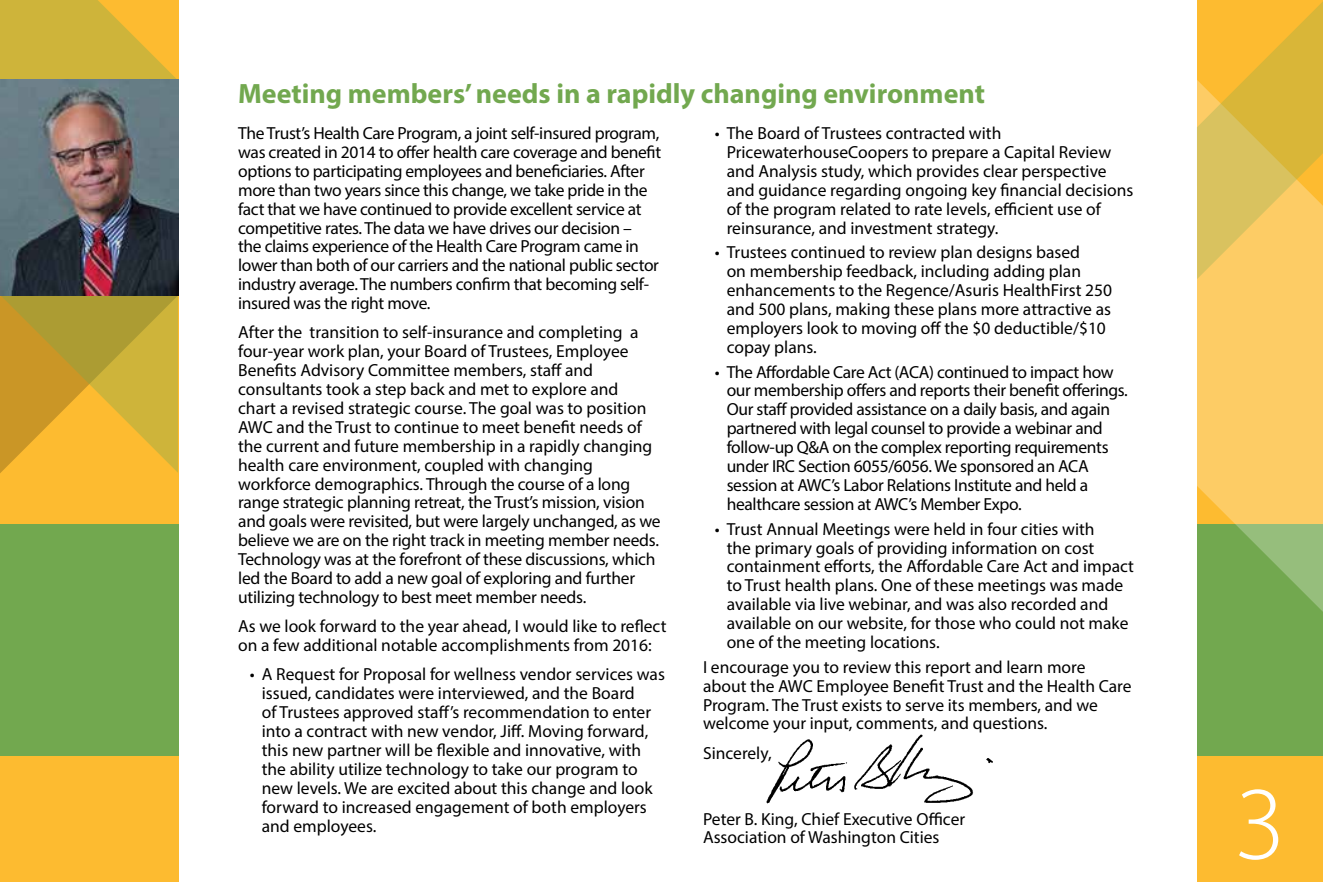
<style>
.page{position:relative;width:1323px;height:882px;background:#fff}
.page>*{position:absolute;margin:0;border:0;box-sizing:border-box;transform-origin:0 0}
.t1{font:300 105px "Myriad Pro";color:#fff}
.t2{font:700 28px "Myriad Pro";color:#72a84f}
.t3{font:17.5px/18.9px "Myriad Pro";color:#000}
.t4{font:17.5px/18.9px "Myriad Pro";letter-spacing:-.02em;color:#000}
</style>
<div class="page">
<div style="left:0;top:0;width:178px;height:882px;background:#fdbb30"></div>
<svg style="left:0;top:0;width:178px;height:473px"></svg>
<div style="left:1197px;top:0;width:126px;height:882px;background:#fdbb30"></div>
<img style="left:0;top:80px;width:178px;height:215px">
<img style="left:766px;top:734px;width:227px;height:70px">
<div style="left:0;top:524px;width:178px;height:232px;background:#72a84f"></div>
<div style="left:1197px;top:524px;width:126px;height:232px;background:#72a84f"></div>
<svg style="left:1197px;top:279px;width:126px;height:333px;fill:#fdcc65"></svg>
<svg style="left:1197px;top:2px;width:126px;height:277px"></svg>
<h2 class="t2" style="left:238px;top:76px;width:748px">Meeting members’ needs in a rapidly changing environment</h2>
<p class="t4" style="left:238px;top:124px;width:425px">The Trust’s Health Care Program, a joint self-insured program, was created in 2014 to offer health care coverage and benefit options to participating employees and beneficiaries. After more than two years since this change, we take pride in the fact that we have continued to provide excellent service at competitive rates. The data we have drives our decision –<br>the claims experience of the Health Care Program came in lower than both of our carriers and the national public sector industry average. The numbers confirm that becoming self&shy;insured was the right move.</p>
<p class="t3" style="left:238px;top:323px;width:424px">After the transition to self-insurance and completing a four-year work plan, your Board of Trustees, Employee Benefits Advisory Committee members, staff and consultants took a step back and met to explore and chart a revised strategic course. The goal was to position AWC and the Trust to continue to meet benefit needs of the current and future membership in a rapidly changing health care environment, coupled with changing workforce demographics. Through the course of a long range strategic planning retreat, the Trust’s mission, vision and goals were revisited, but were largely unchanged, as we believe we are on the right track in meeting member needs.<br>Technology was at the forefront of these discussions, which led the Board to add a new goal of exploring and further utilizing technology to best meet member needs.</p>
<p class="t3" style="left:238px;top:617px;width:430px">As we look forward to the year ahead, I would like to reflect on a few additional notable accomplishments from 2016:</p>
<p class="t3" style="left:262px;top:665px;width:405px;text-indent:-12px">• A Request for Proposal for wellness vendor services was issued, candidates were interviewed, and the Board<br>of Trustees approved staff’s recommendation to enter into a contract with new vendor, Jiff. Moving forward, this new partner will be flexible and innovative, with the ability utilize technology to take our program to new levels. We are excited about this change and look forward to increased engagement of both employers and employees.</p>
<p class="t3" style="left:727px;top:124px;width:408px;text-indent:-12px">• The Board of Trustees contracted with PricewaterhouseCoopers to prepare a Capital Review and Analysis study, which provides clear perspective and guidance regarding ongoing key financial decisions of the program related to rate levels, efficient use of reinsurance, and investment strategy.</p>
<p class="t3" style="left:727px;top:243px;width:387px;text-indent:-12px">• Trustees continued to review plan designs based<br>on membership feedback, including adding plan enhancements to the Regence/Asuris HealthFirst 250 and 500 plans, making these plans more attractive as employers look to moving off the $0 deductible/$10 copay plans.</p>
<p class="t4" style="left:727px;top:362px;width:403px;text-indent:-12px">• The Affordable Care Act (ACA) continued to impact how our membership offers and reports their benefit offerings.<br>Our staff provided assistance on a daily basis, and again partnered with legal counsel to provide a webinar and follow-up Q&amp;A on the complex reporting requirements under IRC Section 6055/6056. We sponsored an ACA session at AWC’s Labor Relations Institute and held a healthcare session at AWC’s Member Expo.</p>
<p class="t3" style="left:727px;top:519px;width:409px;text-indent:-12px">• Trust Annual Meetings were held in four cities with<br>the primary goals of providing information on cost containment efforts, the Affordable Care Act and impact to Trust health plans. One of these meetings was made available via live webinar, and was also recorded and available on our website, for those who could not make one of the meeting locations.</p>
<p class="t3" style="left:703px;top:657px;width:430px">I encourage you to review this report and learn more about the AWC Employee Benefit Trust and the Health Care Program. The Trust exists to serve its members, and we welcome your input, comments, and questions.</p>
<p class="t3" style="left:703px;top:743px;width:70px">Sincerely,</p>
<p class="t3" style="left:703px;top:809px;width:264px">Peter B. King, Chief Executive Officer<br>Association of Washington Cities</p>
<h1 class="t1" style="left:1234px;top:766px;width:53px">3</h1>
</div>
